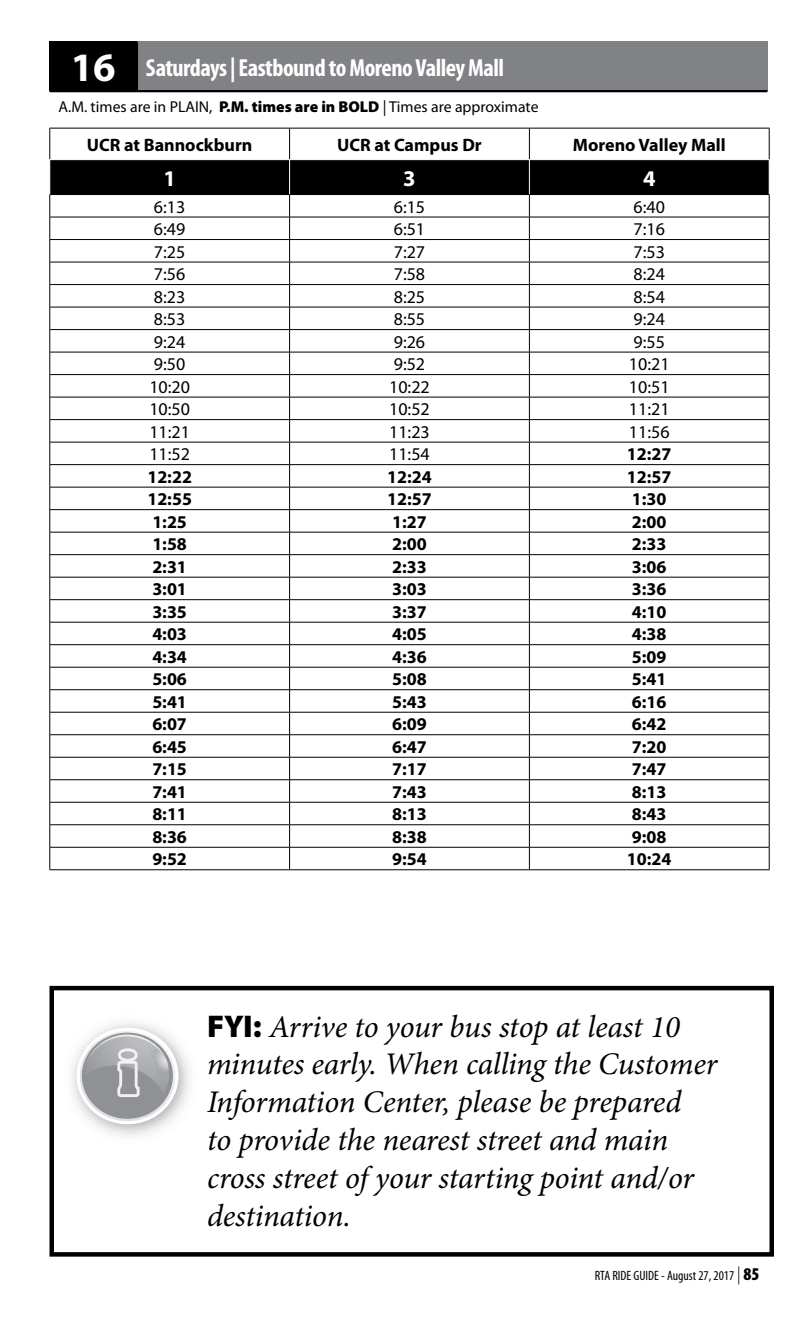
<style>
.page{position:relative;width:810px;height:1337px;background:#fff}
.page>*{position:absolute;margin:0;border:0;box-sizing:border-box;transform-origin:0 0}
.t1{font:italic 31.5px/37.8px "Minion Pro";letter-spacing:-.01em;color:#000}
.t2{font:700 condensed 24.75px "Myriad Pro";letter-spacing:-.02em;color:#fff}
.t3{font:700 22.5px "Myriad Pro";color:#fff}
.t4{font:700 18px "Myriad Pro";color:#000}
.t5{font:18px "Myriad Pro";color:#000}
.t6{font:15.75px "Myriad Pro";color:#000}
.t7{font:condensed 13.5px "Myriad Pro";color:#000}
.s1{font-stretch:normal;font-size:40.5px}
.s2{font-weight:900}
.s3{font-family:"Myriad Pro";font-weight:900;font-style:normal}
.s4{font-weight:300;font-size:18px}
.s5{font-weight:900;font-size:18px}
</style>
<div class="page">
<div style="left:50px;top:42px;width:87px;height:49px;background:#000"></div>
<div style="left:137px;top:42px;width:630px;height:49px;background:#808285"></div>
<hr style="left:136px;top:42px;width:2px;height:48px;background:#000">
<hr style="left:50px;top:90px;width:87px;height:2px;background:#000">
<hr style="left:137px;top:90px;width:630px;height:2px;background:#000">
<hr style="left:50px;top:128px;width:240px;height:1px;background:#000">
<hr style="left:49px;top:128px;width:1px;height:31px;background:#000">
<hr style="left:290px;top:128px;width:239px;height:1px;background:#000">
<hr style="left:289px;top:128px;width:1px;height:31px;background:#000">
<hr style="left:529px;top:128px;width:240px;height:1px;background:#000">
<hr style="left:529px;top:128px;width:1px;height:31px;background:#000">
<hr style="left:769px;top:128px;width:1px;height:31px;background:#000">
<svg style="left:49px;top:160px;width:721px;height:709px"></svg>
<hr style="left:50px;top:869px;width:240px;height:1px;background:#000">
<hr style="left:290px;top:869px;width:239px;height:1px;background:#000">
<hr style="left:529px;top:869px;width:240px;height:1px;background:#000">
<hr style="left:49px;top:160px;width:1px;height:34px;background:#fff">
<hr style="left:289px;top:160px;width:1px;height:34px;background:#fff">
<hr style="left:529px;top:160px;width:1px;height:34px;background:#fff">
<hr style="left:769px;top:160px;width:1px;height:34px;background:#fff">
<div style="left:50px;top:986px;width:724px;height:270px;border:4px solid #000"></div>
<svg style="left:75px;top:1027px;width:106px;height:97px"></svg>
<p class="t2" style="left:71px;top:54px;width:435px"><span class="s1">16</span> Saturdays | Eastbound to Moreno Valley Mall</p>
<p class="t6" style="left:58px;top:98px;width:482px">A.M. times are in PLAIN, <span class="s2">P.M. times are in BOLD</span> | Times are approximate</p>
<p class="t4" style="left:87px;top:134px;width:167px">UCR at Bannockburn</p>
<p class="t4" style="left:337px;top:134px;width:146px">UCR at Campus Dr</p>
<p class="t4" style="left:573px;top:134px;width:154px">Moreno Valley Mall</p>
<p class="t3" style="left:163px;top:165px;width:14px">1</p>
<p class="t3" style="left:403px;top:165px;width:14px">3</p>
<p class="t3" style="left:643px;top:165px;width:14px">4</p>
<p class="t5" style="left:154px;top:197px;width:33px">6:13</p>
<p class="t5" style="left:394px;top:197px;width:33px">6:15</p>
<p class="t5" style="left:634px;top:197px;width:33px">6:40</p>
<p class="t5" style="left:154px;top:219px;width:33px">6:49</p>
<p class="t5" style="left:394px;top:219px;width:33px">6:51</p>
<p class="t5" style="left:634px;top:219px;width:33px">7:16</p>
<p class="t5" style="left:154px;top:242px;width:33px">7:25</p>
<p class="t5" style="left:394px;top:242px;width:33px">7:27</p>
<p class="t5" style="left:634px;top:242px;width:33px">7:53</p>
<p class="t5" style="left:154px;top:264px;width:33px">7:56</p>
<p class="t5" style="left:394px;top:264px;width:33px">7:58</p>
<p class="t5" style="left:634px;top:264px;width:33px">8:24</p>
<p class="t5" style="left:154px;top:287px;width:33px">8:23</p>
<p class="t5" style="left:394px;top:287px;width:33px">8:25</p>
<p class="t5" style="left:634px;top:287px;width:33px">8:54</p>
<p class="t5" style="left:154px;top:309px;width:33px">8:53</p>
<p class="t5" style="left:394px;top:309px;width:33px">8:55</p>
<p class="t5" style="left:634px;top:309px;width:33px">9:24</p>
<p class="t5" style="left:154px;top:332px;width:33px">9:24</p>
<p class="t5" style="left:394px;top:332px;width:33px">9:26</p>
<p class="t5" style="left:634px;top:332px;width:33px">9:55</p>
<p class="t5" style="left:154px;top:354px;width:33px">9:50</p>
<p class="t5" style="left:394px;top:354px;width:33px">9:52</p>
<p class="t5" style="left:629px;top:354px;width:42px">10:21</p>
<p class="t5" style="left:149px;top:377px;width:42px">10:20</p>
<p class="t5" style="left:389px;top:377px;width:42px">10:22</p>
<p class="t5" style="left:629px;top:377px;width:42px">10:51</p>
<p class="t5" style="left:149px;top:399px;width:42px">10:50</p>
<p class="t5" style="left:389px;top:399px;width:42px">10:52</p>
<p class="t5" style="left:629px;top:399px;width:42px">11:21</p>
<p class="t5" style="left:149px;top:422px;width:42px">11:21</p>
<p class="t5" style="left:389px;top:422px;width:42px">11:23</p>
<p class="t5" style="left:629px;top:422px;width:42px">11:56</p>
<p class="t5" style="left:149px;top:444px;width:42px">11:52</p>
<p class="t5" style="left:389px;top:444px;width:42px">11:54</p>
<p class="t4" style="left:627px;top:444px;width:46px">12:27</p>
<p class="t4" style="left:147px;top:466px;width:46px">12:22</p>
<p class="t4" style="left:387px;top:466px;width:46px">12:24</p>
<p class="t4" style="left:627px;top:466px;width:46px">12:57</p>
<p class="t4" style="left:147px;top:489px;width:46px">12:55</p>
<p class="t4" style="left:387px;top:489px;width:46px">12:57</p>
<p class="t4" style="left:632px;top:489px;width:36px">1:30</p>
<p class="t4" style="left:152px;top:511px;width:36px">1:25</p>
<p class="t4" style="left:392px;top:511px;width:36px">1:27</p>
<p class="t4" style="left:632px;top:511px;width:36px">2:00</p>
<p class="t4" style="left:152px;top:534px;width:36px">1:58</p>
<p class="t4" style="left:392px;top:534px;width:36px">2:00</p>
<p class="t4" style="left:632px;top:534px;width:36px">2:33</p>
<p class="t4" style="left:152px;top:556px;width:36px">2:31</p>
<p class="t4" style="left:392px;top:556px;width:36px">2:33</p>
<p class="t4" style="left:632px;top:556px;width:36px">3:06</p>
<p class="t4" style="left:152px;top:579px;width:36px">3:01</p>
<p class="t4" style="left:392px;top:579px;width:36px">3:03</p>
<p class="t4" style="left:632px;top:579px;width:36px">3:36</p>
<p class="t4" style="left:152px;top:601px;width:36px">3:35</p>
<p class="t4" style="left:392px;top:601px;width:36px">3:37</p>
<p class="t4" style="left:632px;top:601px;width:36px">4:10</p>
<p class="t4" style="left:152px;top:624px;width:36px">4:03</p>
<p class="t4" style="left:392px;top:624px;width:36px">4:05</p>
<p class="t4" style="left:632px;top:624px;width:36px">4:38</p>
<p class="t4" style="left:152px;top:646px;width:36px">4:34</p>
<p class="t4" style="left:392px;top:646px;width:36px">4:36</p>
<p class="t4" style="left:632px;top:646px;width:36px">5:09</p>
<p class="t4" style="left:152px;top:669px;width:36px">5:06</p>
<p class="t4" style="left:392px;top:669px;width:36px">5:08</p>
<p class="t4" style="left:632px;top:669px;width:36px">5:41</p>
<p class="t4" style="left:152px;top:691px;width:36px">5:41</p>
<p class="t4" style="left:392px;top:691px;width:36px">5:43</p>
<p class="t4" style="left:632px;top:691px;width:36px">6:16</p>
<p class="t4" style="left:152px;top:714px;width:36px">6:07</p>
<p class="t4" style="left:392px;top:714px;width:36px">6:09</p>
<p class="t4" style="left:632px;top:714px;width:36px">6:42</p>
<p class="t4" style="left:152px;top:736px;width:36px">6:45</p>
<p class="t4" style="left:392px;top:736px;width:36px">6:47</p>
<p class="t4" style="left:632px;top:736px;width:36px">7:20</p>
<p class="t4" style="left:152px;top:759px;width:36px">7:15</p>
<p class="t4" style="left:392px;top:759px;width:36px">7:17</p>
<p class="t4" style="left:632px;top:759px;width:36px">7:47</p>
<p class="t4" style="left:152px;top:781px;width:36px">7:41</p>
<p class="t4" style="left:392px;top:781px;width:36px">7:43</p>
<p class="t4" style="left:632px;top:781px;width:36px">8:13</p>
<p class="t4" style="left:152px;top:804px;width:36px">8:11</p>
<p class="t4" style="left:392px;top:804px;width:36px">8:13</p>
<p class="t4" style="left:632px;top:804px;width:36px">8:43</p>
<p class="t4" style="left:152px;top:826px;width:36px">8:36</p>
<p class="t4" style="left:392px;top:826px;width:36px">8:38</p>
<p class="t4" style="left:632px;top:826px;width:36px">9:08</p>
<p class="t4" style="left:152px;top:849px;width:36px">9:52</p>
<p class="t4" style="left:392px;top:849px;width:36px">9:54</p>
<p class="t4" style="left:627px;top:849px;width:46px">10:24</p>
<p class="t1" style="left:207px;top:1008px;width:512px"><span class="s3">FYI:</span> Arrive to your bus stop at least 10 minutes early. When calling the Customer Information Center, please be prepared<br>to provide the nearest street and main cross street of your starting point and/or destination.</p>
<p class="t7" style="left:595px;top:1268px;width:166px">RTA RIDE GUIDE - August 27, 2017 <span class="s4">|</span> <span class="s5">85</span></p>
</div>
